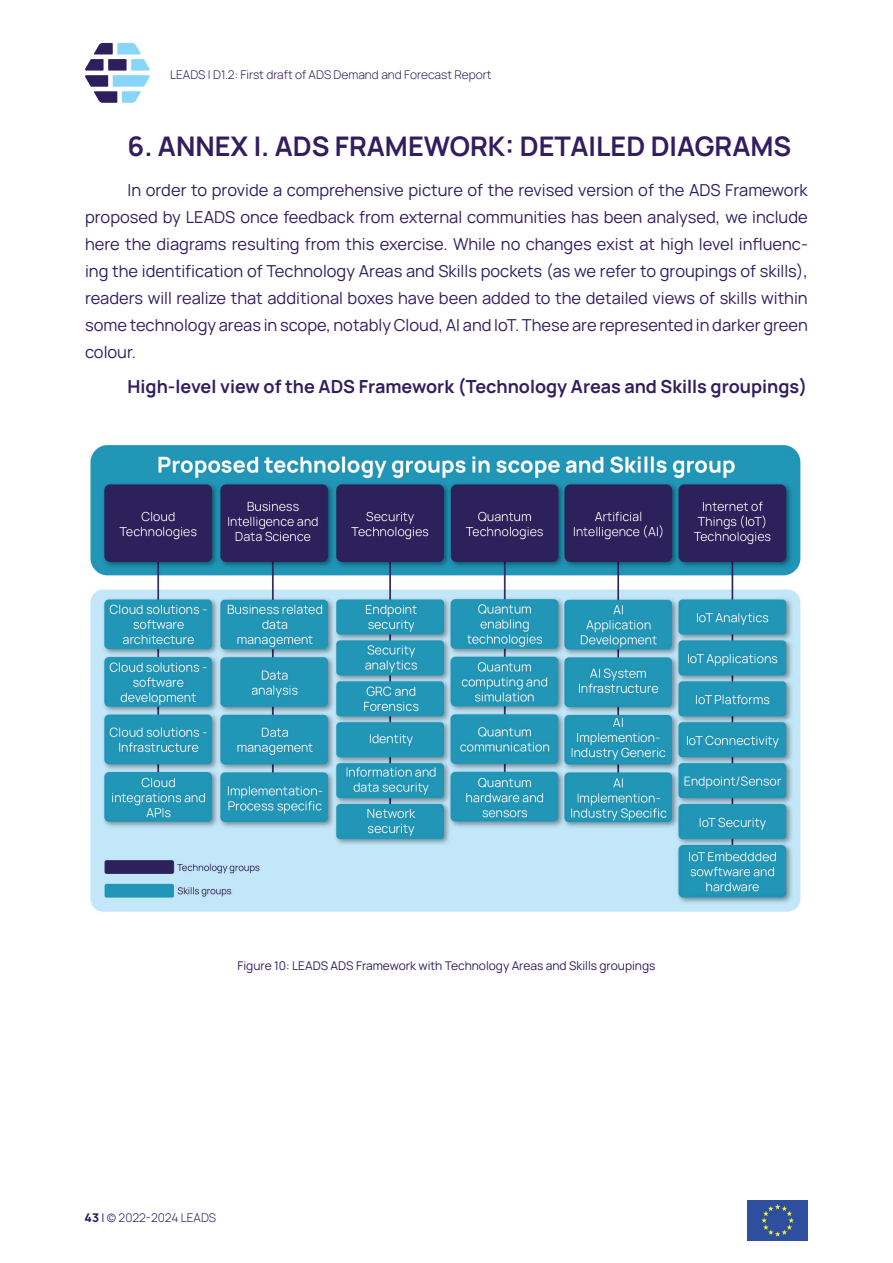
<style>
.page{position:relative;width:893px;height:1263px;background:#fff}
.page>*{position:absolute;margin:0;border:0;box-sizing:border-box;transform-origin:0 0}
.t1{font:700 27px "Manrope";color:#321d5f}
.t2{font:700 18px "Manrope";color:#321d5f}
.t3{font:16.5px/27px "Manrope";color:#321d5f;text-align:justify}
.t4{font:300 12px "Manrope";color:#321d5f}
.Caption__figure_and{font:12px "Manrope";color:#321d5f}
.s1{font-weight:800}
.s2{font-weight:400}
</style>
<div class="page">
<svg style="left:85px;top:43px;width:65px;height:60px"></svg>
<img style="left:748px;top:1200px;width:60px;height:40px">
<img style="left:90px;top:445px;width:711px;height:467px">
<p class="t4" style="left:170px;top:66px;width:323px">LEADS | D1.2: First draft of ADS Demand and Forecast Report</p>
<p class="t1" style="left:128px;top:128px;width:665px">6. ANNEX I. ADS FRAMEWORK: DETAILED DIAGRAMS</p>
<p class="t3" style="left:85px;top:176px;width:724px;text-indent:43px">In order to provide a comprehensive picture of the revised version of the ADS Framework proposed by LEADS once feedback from external communities has been analysed, we include here the diagrams resulting from this exercise. While no changes exist at high level influenc&shy;ing the identification of Technology Areas and Skills pockets (as we refer to groupings of skills), readers will realize that additional boxes have been added to the detailed views of skills within some technology areas in scope, notably Cloud, AI and IoT. These are represented in darker green colour.</p>
<p class="t2" style="left:128px;top:373px;width:681px">High-level view of the ADS Framework (Technology Areas and Skills groupings)</p>
<p class="Caption__figure_and" style="left:237px;top:957px;width:420px">Figure 10: LEADS ADS Framework with Technology Areas and Skills groupings</p>
<p class="t4" style="left:85px;top:1209px;width:133px"><span class="s1">43</span> <span class="s2">|</span> © 2022-2024 LEADS</p>
</div>
